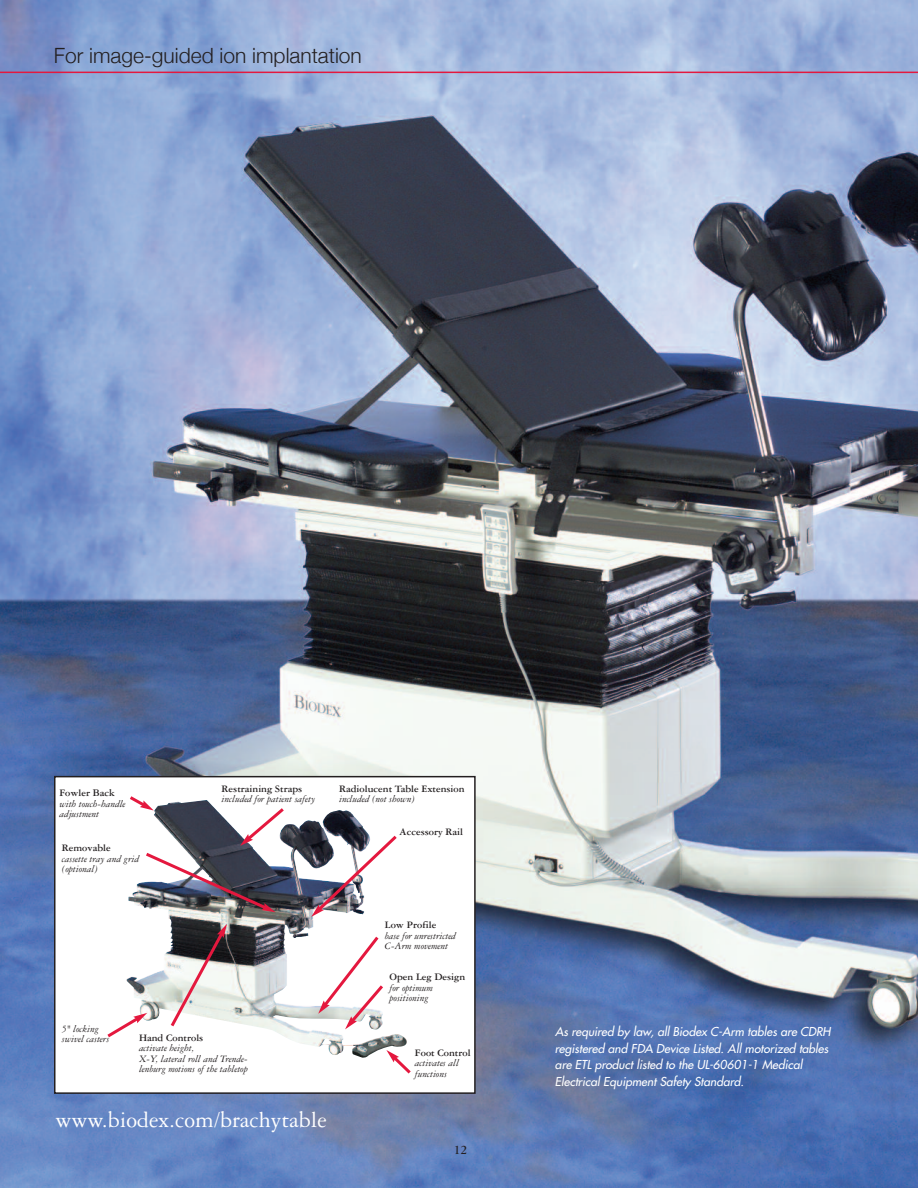
<style>
.page{position:relative;width:918px;height:1188px;background:#fff}
.page>*{position:absolute;margin:0;border:0;box-sizing:border-box;transform-origin:0 0}
.t1{font:24px "Garamond Three";color:#fff}
.t2{font:300 21px "Helvetica Neue";color:#231f20}
.t3{font:700 13.5px "Garamond Three";color:#231f20}
.t4{font:italic 500 12px/16.5px "Futura LT Pro";color:#fff}
.t5{font:italic 10.5px/10.5px "Garamond Three";color:#231f20}
.t6{font:700 10.5px "Garamond Three";color:#231f20}
</style>
<div class="page">
<img style="left:0;top:0;width:918px;height:1188px">
<hr style="left:0;top:72px;width:918px;height:1px;background:#e4183e">
<div style="left:55px;top:777px;width:420px;height:316px;background:#fff"></div>
<img style="left:127px;top:810px;width:235px;height:171px">
<div style="left:54px;top:776px;width:422px;height:318px;border:2px solid #231f20"></div>
<svg style="left:168px;top:924px;width:59px;height:103px"></svg>
<svg style="left:107px;top:1013px;width:40px;height:25px"></svg>
<img style="left:311px;top:833px;width:86px;height:84px">
<svg style="left:318px;top:933px;width:65px;height:96px"></svg>
<svg style="left:386px;top:1050px;width:25px;height:24px"></svg>
<img style="left:127px;top:796px;width:160px;height:116px">
<h2 class="t2" style="left:54px;top:43px;width:310px">For image-guided ion implantation</h2>
<p class="t6" style="left:59px;top:790px;width:57px">Fowler Back</p>
<p class="t5" style="left:59px;top:799px;width:68px">with touch-handle adjustment</p>
<p class="t6" style="left:62px;top:844px;width:50px">Removable</p>
<p class="t5" style="left:62px;top:854px;width:79px">cassette tray and grid (optional)</p>
<p class="t6" style="left:222px;top:785px;width:82px">Restraining Straps</p>
<p class="t5" style="left:222px;top:795px;width:95px">included for patient safety</p>
<p class="t6" style="left:339px;top:785px;width:127px">Radiolucent Table Extension</p>
<p class="t5" style="left:339px;top:795px;width:77px">included (not shown)</p>
<p class="t6" style="left:399px;top:828px;width:65px">Accessory Rail</p>
<p class="t5" style="left:62px;top:1024px;width:49px">5" locking swivel casters</p>
<p class="t6" style="left:139px;top:1034px;width:66px">Hand Controls</p>
<p class="t5" style="left:139px;top:1044px;width:110px">activate height,<br>X-Y, lateral roll and Trende&shy;lenburg motions of the tabletop</p>
<h1 class="t1" style="left:56px;top:1112px;width:273px">www.biodex.com/brachytable</h1>
<p class="t6" style="left:385px;top:921px;width:53px">Low Profile</p>
<p class="t5" style="left:385px;top:931px;width:73px">base for unrestricted<br>C-Arm movement</p>
<p class="t6" style="left:390px;top:973px;width:77px">Open Leg Design</p>
<p class="t5" style="left:390px;top:983px;width:45px">for optimum positioning</p>
<p class="t6" style="left:415px;top:1049px;width:57px">Foot Control</p>
<p class="t5" style="left:415px;top:1059px;width:45px">activates all functions</p>
<p class="t3" style="left:454px;top:1145px;width:15px">12</p>
<p class="t4" style="left:555px;top:1023px;width:277px">As required by law, all Biodex C-Arm tables are CDRH registered and FDA Device Listed. All motorized tables are ETL product listed to the UL-60601-1 Medical Electrical Equipment Safety Standard.</p>
</div>
